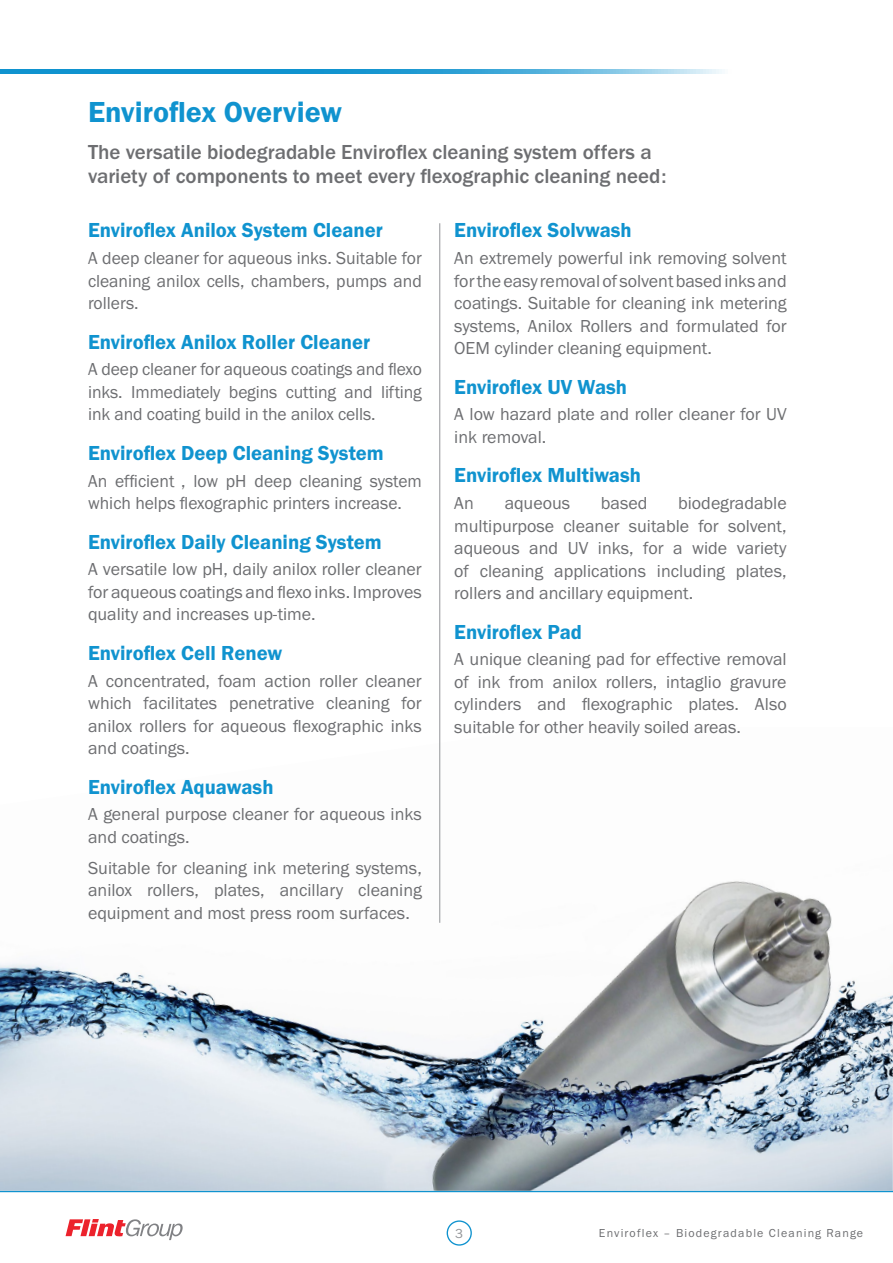
<style>
.page{position:relative;width:893px;height:1263px;background:#fff}
.page>*{position:absolute;margin:0;border:0;box-sizing:border-box;transform-origin:0 0}
.t1{font:30px "Franklin Gothic URW Dem";color:#1093cf}
.t2{font:21px "Franklin Gothic URW Dem";color:#1093cf}
.t3{font:500 21px/24px "Franklin Gothic URW";color:#6d6e71}
.t4{font:18px/22.5px "Franklin Gothic URW Boo";color:#6d6e71;text-align:justify}
.t5{font:13.5px "Franklin Gothic URW Boo";color:#939598}
.t6{font:12px "Franklin Gothic URW Boo";letter-spacing:.1em;color:#6d6e71}
</style>
<div class="page">
<hr style="left:0;top:1191px;width:893px;height:1px;background:#1093cf">
<div style="left:447px;top:1220px;width:25px;height:26px;border:1px solid #1093cf;border-radius:50%"></div>
<svg style="left:66px;top:1219px;width:117px;height:21px"></svg>
<img style="left:0;top:727px;width:893px;height:464px">
<hr style="left:439px;top:223px;width:1px;height:700px;background:#939598">
<svg style="left:0;top:69px;width:722px;height:4px;background:#3aa5d7"></svg>
<h1 class="t1" style="left:88px;top:94px;width:255px">Enviroflex Overview</h1>
<p class="t3" style="left:88px;top:139px;width:580px">The versatile biodegradable Enviroflex cleaning system offers a variety of components to meet every flexographic cleaning need:</p>
<p class="t2" style="left:88px;top:217px;width:296px">Enviroflex Anilox System Cleaner</p>
<p class="t4" style="left:88px;top:246px;width:335px">A deep cleaner for aqueous inks. Suitable for cleaning anilox cells, chambers, pumps and rollers.</p>
<p class="t2" style="left:88px;top:329px;width:284px">Enviroflex Anilox Roller Cleaner</p>
<p class="t4" style="left:88px;top:358px;width:335px">A deep cleaner for aqueous coatings and flexo inks. Immediately begins cutting and lifting ink and coating build in the anilox cells.</p>
<p class="t2" style="left:88px;top:440px;width:297px">Enviroflex Deep Cleaning System</p>
<p class="t4" style="left:88px;top:469px;width:335px">An efficient , low pH deep cleaning system which helps flexographic printers increase.</p>
<p class="t2" style="left:88px;top:529px;width:295px">Enviroflex Daily Cleaning System</p>
<p class="t4" style="left:88px;top:558px;width:335px">A versatile low pH, daily anilox roller cleaner for aqueous coatings and flexo inks. Improves quality and increases up-time.</p>
<p class="t2" style="left:88px;top:640px;width:196px">Enviroflex Cell Renew</p>
<p class="t4" style="left:88px;top:669px;width:335px">A concentrated, foam action roller cleaner which facilitates penetrative cleaning for anilox rollers for aqueous flexographic inks and coatings.</p>
<p class="t2" style="left:88px;top:774px;width:187px">Enviroflex Aquawash</p>
<p class="t4" style="left:88px;top:803px;width:335px">A general purpose cleaner for aqueous inks and coatings.</p>
<p class="t4" style="left:88px;top:856px;width:335px">Suitable for cleaning ink metering systems, anilox rollers, plates, ancillary cleaning equipment and most press room surfaces.</p>
<p class="t2" style="left:454px;top:217px;width:179px">Enviroflex Solvwash</p>
<p class="t4" style="left:454px;top:246px;width:334px">An extremely powerful ink removing solvent for the easy removal of solvent based inks and coatings. Suitable for cleaning ink metering systems, Anilox Rollers and formulated for OEM cylinder cleaning equipment.</p>
<p class="t2" style="left:454px;top:374px;width:174px">Enviroflex UV Wash</p>
<p class="t4" style="left:454px;top:403px;width:334px">A low hazard plate and roller cleaner for UV ink removal.</p>
<p class="t2" style="left:454px;top:462px;width:188px">Enviroflex Multiwash</p>
<p class="t4" style="left:454px;top:491px;width:21px">An</p>
<p class="t4" style="left:505px;top:491px;width:67px">aqueous</p>
<p class="t4" style="left:601px;top:491px;width:48px">based</p>
<p class="t4" style="left:454px;top:491px;width:334px;text-indent:224px">biodegradable multipurpose cleaner suitable for solvent, aqueous and UV inks, for a wide variety of cleaning applications including plates, rollers and ancillary equipment.</p>
<p class="t2" style="left:454px;top:619px;width:129px">Enviroflex Pad</p>
<p class="t4" style="left:454px;top:648px;width:334px">A unique cleaning pad for effective removal of ink from anilox rollers, intaglio gravure cylinders and flexographic plates. Also suitable for other heavily soiled areas.</p>
<p class="t5" style="left:455px;top:1225px;width:9px">3</p>
<p class="t6" style="left:599px;top:1225px;width:266px">Enviroflex – Biodegradable Cleaning Range</p>
</div>
